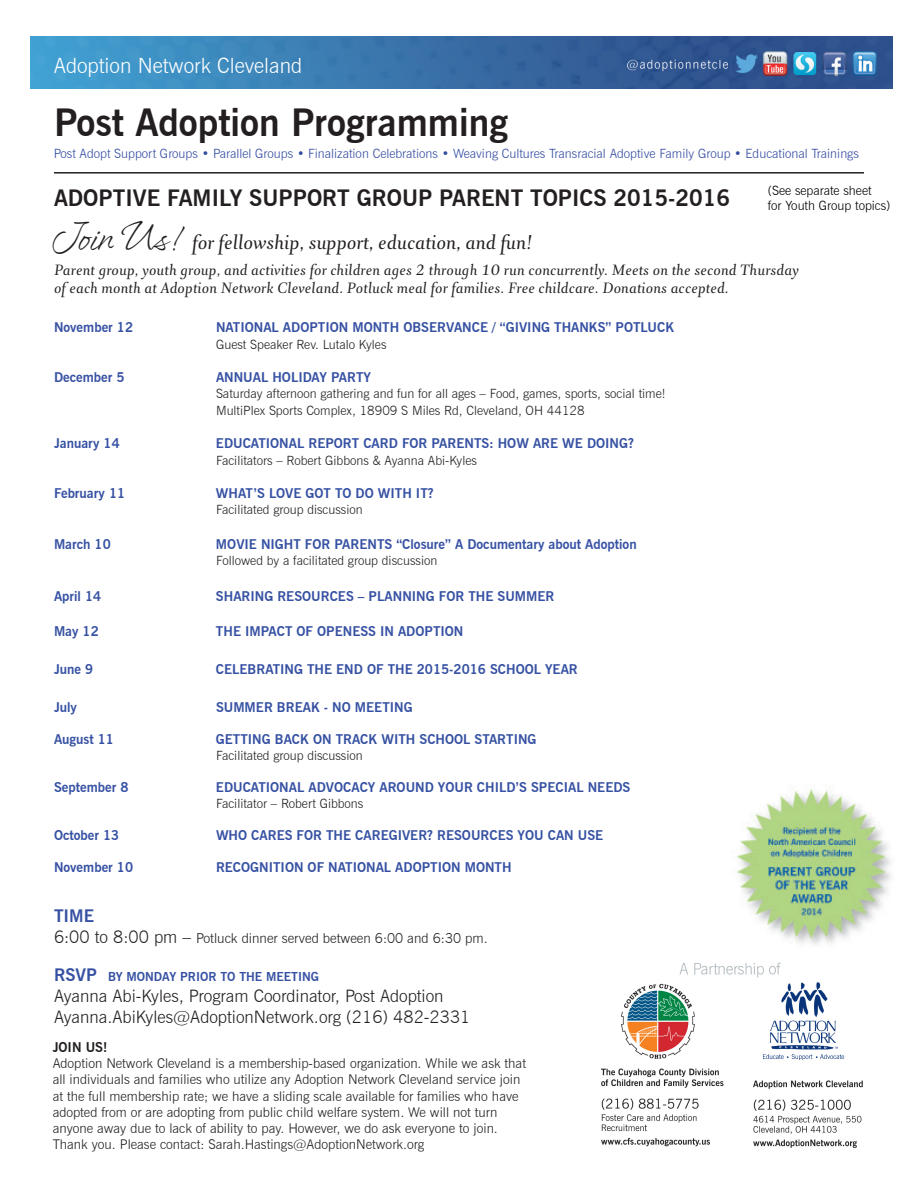
<style>
.page{position:relative;width:918px;height:1188px;background:#fff}
.page>*{position:absolute;margin:0;border:0;box-sizing:border-box;transform-origin:0 0}
.t1{font:700 37.5px "News Gothic BT";color:#231f20}
.t2{font:italic 23.7px "Arnhem Fine";color:#231f20}
.t3{font:700 22.5px "News Gothic BT";color:#231f20}
.t4{font:300 21px "News Gothic BT";color:#fff}
.t5{font:italic 18px "Arnhem Fine";letter-spacing:.01em;color:#231f20}
.t6{font:300 17.25px/20.5px "News Gothic BT";color:#231f20}
.t7{font:700 17.25px "News Gothic BT";color:#3651a3}
.t8{font:300 13.65px "News Gothic BT";color:#231f20}
.t9{font:700 13.35px "News Gothic BT";color:#3651a3}
.t10{font:300 13.35px/16px "News Gothic BT";color:#231f20}
.t11{font:700 13.35px "News Gothic BT";color:#231f20}
.t12{font:300 12.75px "News Gothic BT";color:#231f20}
.t13{font:300 12.75px "News Gothic BT";color:#334ca0}
.t14{font:300 12.75px "News Gothic BT";color:#000002}
.t15{font:700 12.3px "News Gothic BT";color:#3651a3}
.s1{font-family:"Cola Fizz Two";font-style:normal;font-size:39.45px}
.s2{font-size:17.25px}
</style>
<div class="page">
<img style="left:736px;top:784px;width:155px;height:160px">
<img style="left:30px;top:37px;width:862px;height:52px">
<hr style="left:54px;top:172px;width:810px;height:2px;background:#231f20">
<img style="left:601px;top:962px;width:262px;height:186px">
<p class="t4" style="left:54px;top:53px;width:250px">Adoption Network Cleveland</p>
<p class="t1" style="left:54px;top:100px;width:456px">Post Adoption Programming</p>
<p class="t13" style="left:54px;top:146px;width:807px">Post Adopt Support Groups • Parallel Groups • Finalization Celebrations • Weaving Cultures Transracial Adoptive Family Group • Educational Trainings</p>
<p class="t3" style="left:54px;top:185px;width:678px">ADOPTIVE FAMILY SUPPORT GROUP PARENT TOPICS 2015-2016</p>
<p class="t14" style="left:768px;top:183px;width:105px">(See separate sheet</p>
<p class="t14" style="left:768px;top:198px;width:124px">for Youth Group topics)</p>
<p class="t2" style="left:53px;top:231px;width:481px"><span class="s1">Join Us!</span> for fellowship, support, education, and fun!</p>
<p class="t5" style="left:54px;top:262px;width:746px">Parent group, youth group, and activities for children ages 2 through 10 run concurrently. Meets on the second Thursday</p>
<p class="t5" style="left:54px;top:280px;width:676px">of each month at Adoption Network Cleveland. Potluck meal for families. Free childcare. Donations accepted.</p>
<p class="t9" style="left:54px;top:319px;width:81px">November 12</p>
<p class="t9" style="left:216px;top:319px;width:460px">NATIONAL ADOPTION MONTH OBSERVANCE / “GIVING THANKS” POTLUCK</p>
<p class="t12" style="left:216px;top:336px;width:172px">Guest Speaker Rev. Lutalo Kyles</p>
<p class="t9" style="left:54px;top:369px;width:72px">December 5</p>
<p class="t9" style="left:216px;top:369px;width:157px">ANNUAL HOLIDAY PARTY</p>
<p class="t12" style="left:216px;top:386px;width:451px">Saturday afternoon gathering and fun for all ages – Food, games, sports, social time!</p>
<p class="t12" style="left:216px;top:403px;width:370px">MultiPlex Sports Complex, 18909 S Miles Rd, Cleveland, OH 44128</p>
<p class="t9" style="left:54px;top:435px;width:67px">January 14</p>
<p class="t9" style="left:216px;top:435px;width:419px">EDUCATIONAL REPORT CARD FOR PARENTS: HOW ARE WE DOING?</p>
<p class="t12" style="left:216px;top:452px;width:262px">Facilitators – Robert Gibbons &amp; Ayanna Abi-Kyles</p>
<p class="t9" style="left:54px;top:485px;width:73px">February 11</p>
<p class="t9" style="left:216px;top:485px;width:219px">WHAT’S LOVE GOT TO DO WITH IT?</p>
<p class="t12" style="left:216px;top:501px;width:148px">Facilitated group discussion</p>
<p class="t9" style="left:54px;top:536px;width:58px">March 10</p>
<p class="t9" style="left:216px;top:536px;width:422px">MOVIE NIGHT FOR PARENTS “Closure” A Documentary about Adoption</p>
<p class="t12" style="left:216px;top:553px;width:223px">Followed by a facilitated group discussion</p>
<p class="t9" style="left:54px;top:588px;width:49px">April 14</p>
<p class="t9" style="left:216px;top:588px;width:340px">SHARING RESOURCES – PLANNING FOR THE SUMMER</p>
<p class="t9" style="left:54px;top:623px;width:46px">May 12</p>
<p class="t9" style="left:216px;top:623px;width:249px">THE IMPACT OF OPENESS IN ADOPTION</p>
<p class="t9" style="left:54px;top:661px;width:41px">June 9</p>
<p class="t9" style="left:216px;top:661px;width:363px">CELEBRATING THE END OF THE 2015-2016 SCHOOL YEAR</p>
<p class="t9" style="left:54px;top:699px;width:25px">July</p>
<p class="t9" style="left:216px;top:699px;width:198px">SUMMER BREAK - NO MEETING</p>
<p class="t9" style="left:54px;top:731px;width:62px">August 11</p>
<p class="t9" style="left:216px;top:731px;width:322px">GETTING BACK ON TRACK WITH SCHOOL STARTING</p>
<p class="t12" style="left:216px;top:747px;width:148px">Facilitated group discussion</p>
<p class="t9" style="left:54px;top:779px;width:76px">September 8</p>
<p class="t9" style="left:216px;top:779px;width:416px">EDUCATIONAL ADVOCACY AROUND YOUR CHILD’S SPECIAL NEEDS</p>
<p class="t12" style="left:216px;top:796px;width:149px">Facilitator – Robert Gibbons</p>
<p class="t9" style="left:54px;top:827px;width:67px">October 13</p>
<p class="t9" style="left:216px;top:827px;width:389px">WHO CARES FOR THE CAREGIVER? RESOURCES YOU CAN USE</p>
<p class="t9" style="left:54px;top:859px;width:81px">November 10</p>
<p class="t9" style="left:216px;top:859px;width:297px">RECOGNITION OF NATIONAL ADOPTION MONTH</p>
<p class="t7" style="left:54px;top:906px;width:42px">TIME</p>
<p class="t8" style="left:54px;top:930px;width:435px"><span class="s2">6:00 to 8:00 pm –</span> Potluck dinner served between 6:00 and 6:30 pm.</p>
<p class="t15" style="left:54px;top:970px;width:267px"><span class="s2">RSVP</span> BY MONDAY PRIOR TO THE MEETING</p>
<p class="t6" style="left:54px;top:986px;width:418px">Ayanna Abi-Kyles, Program Coordinator, Post Adoption<br>Ayanna.AbiKyles@AdoptionNetwork.org (216) 482-2331</p>
<p class="t11" style="left:53px;top:1039px;width:56px">JOIN US!</p>
<p class="t10" style="left:53px;top:1056px;width:475px">Adoption Network Cleveland is a membership-based organization. While we ask that all individuals and families who utilize any Adoption Network Cleveland service join at the full membership rate; we have a sliding scale available for families who have</p>
<p class="t10" style="left:53px;top:1104px;width:447px;text-align:justify">adopted from or are adopting from public child welfare system. We will not turn anyone away due to lack of ability to pay. However, we do ask everyone to join.<br>Thank you. Please contact: Sarah.Hastings@AdoptionNetwork.org</p>
</div>
